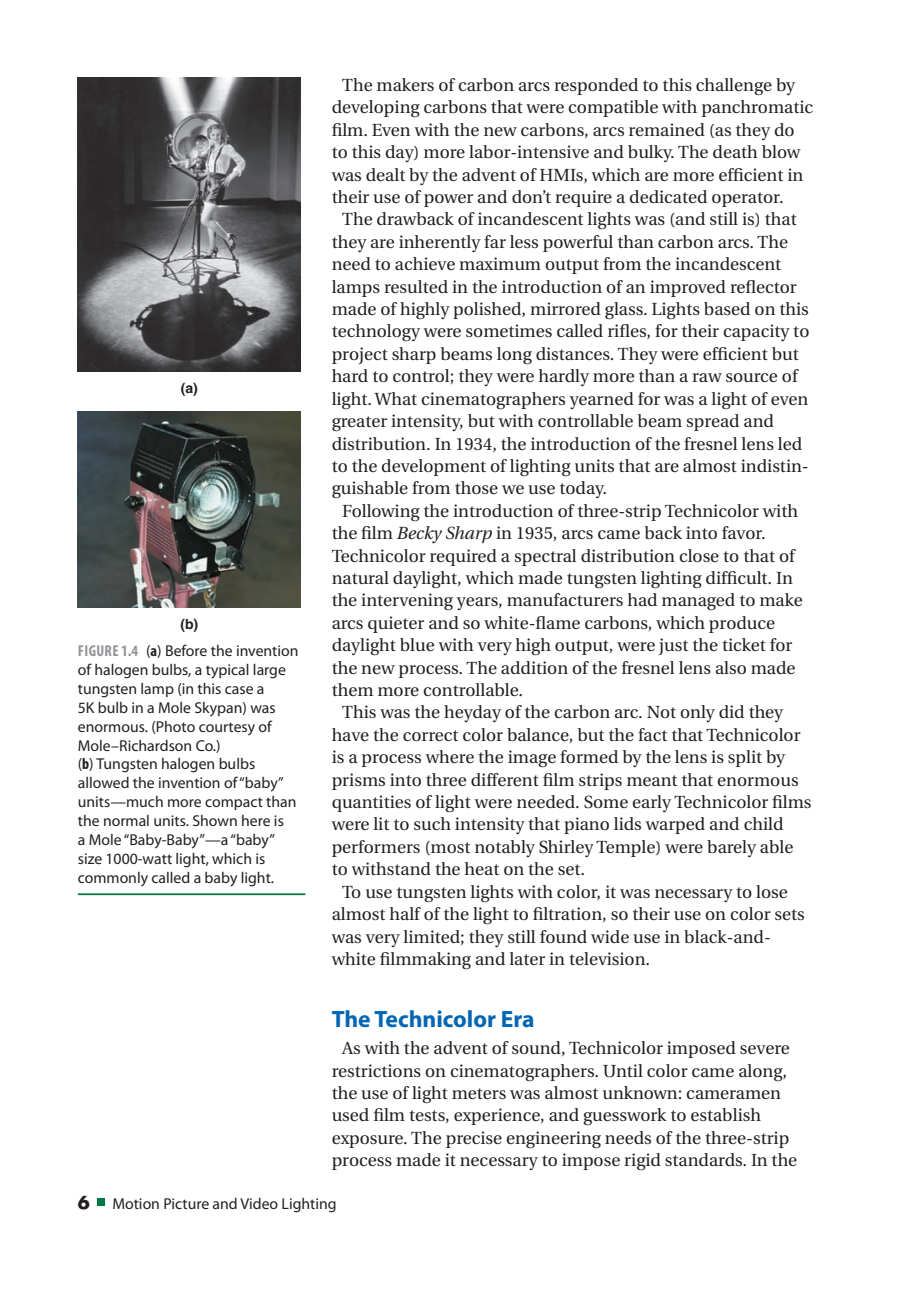
<style>
.page{position:relative;width:912px;height:1290px;background:#fff}
.page>*{position:absolute;margin:0;border:0;box-sizing:border-box;transform-origin:0 0}
.t1{font:700 23.62px "Myriad Pro";color:#0166b3}
.t2{font:17.5px/22.4px "Utopia";color:#231f20}
.t3{font:700 17.5px "Futura";color:#231f20}
.t4{font:15.75px/18.9px "Myriad Pro";color:#231f20}
.t5{font:700 14px "Helvetica";color:#231f20}
.s1{font-weight:700;font-stretch:condensed;color:#939598}
.s2{font-weight:700;font-stretch:condensed}
.s3{font-style:italic}
</style>
<div class="page">
<div style="left:98px;top:1198px;width:7px;height:7px;background:#007843"></div>
<img style="left:78px;top:78px;width:223px;height:294px">
<img style="left:78px;top:411px;width:223px;height:196px">
<hr style="left:78px;top:893px;width:227px;height:2px;background:#007843">
<p class="t5" style="left:181px;top:383px;width:19px">(a)</p>
<p class="t5" style="left:180px;top:618px;width:19px">(b)</p>
<p class="t4" style="left:78px;top:642px;width:222px"><span class="s1">FIGURE 1.4</span> (<span class="s2">a</span>) Before the invention of halogen bulbs, a typical large tungsten lamp (in this case a<br>5K bulb in a Mole Skypan) was enormous. (Photo courtesy of<br>Mole–Richardson Co.)<br>(<span class="s2">b</span>) Tungsten halogen bulbs allowed the invention of “baby” units—much more compact than the normal units. Shown here is<br>a Mole “Baby-Baby”—a “baby” size 1000-watt light, which is commonly called a baby light.</p>
<p class="t2" style="left:342px;top:75px;width:454px">The makers of carbon arcs responded to this challenge by</p>
<p class="t2" style="left:332px;top:98px;width:483px">developing carbons that were compatible with panchromatic</p>
<p class="t2" style="left:332px;top:120px;width:464px">film. Even with the new carbons, arcs remained (as they do</p>
<p class="t2" style="left:332px;top:143px;width:470px">to this day) more labor-intensive and bulky. The death blow</p>
<p class="t2" style="left:332px;top:165px;width:473px">was dealt by the advent of HMIs, which are more efficient in</p>
<p class="t2" style="left:332px;top:187px;width:453px">their use of power and don’t require a dedicated operator.</p>
<p class="t2" style="left:342px;top:210px;width:456px">The drawback of incandescent lights was (and still is) that</p>
<p class="t2" style="left:332px;top:232px;width:458px">they are inherently far less powerful than carbon arcs. The</p>
<p class="t2" style="left:332px;top:255px;width:451px">need to achieve maximum output from the incandescent</p>
<p class="t2" style="left:332px;top:277px;width:466px">lamps resulted in the introduction of an improved reflector</p>
<p class="t2" style="left:332px;top:299px;width:478px">made of highly polished, mirrored glass. Lights based on this</p>
<p class="t2" style="left:332px;top:322px;width:479px">technology were sometimes called rifles, for their capacity to</p>
<p class="t2" style="left:332px;top:344px;width:468px">project sharp beams long distances. They were efficient but</p>
<p class="t2" style="left:332px;top:367px;width:467px">hard to control; they were hardly more than a raw source of</p>
<p class="t2" style="left:332px;top:389px;width:478px">light. What cinematographers yearned for was a light of even</p>
<p class="t2" style="left:332px;top:411px;width:444px">greater intensity, but with controllable beam spread and</p>
<p class="t2" style="left:332px;top:434px;width:472px">distribution. In 1934, the introduction of the fresnel lens led</p>
<p class="t2" style="left:332px;top:456px;width:478px">to the development of lighting units that are almost indistin-</p>
<p class="t2" style="left:332px;top:479px;width:277px">guishable from those we use today.</p>
<p class="t2" style="left:342px;top:501px;width:457px">Following the introduction of three-strip Technicolor with</p>
<p class="t2" style="left:332px;top:523px;width:435px">the film <span class="s3">Becky Sharp</span> in 1935, arcs came back into favor.</p>
<p class="t2" style="left:332px;top:546px;width:464px">Technicolor required a spectral distribution close to that of</p>
<p class="t2" style="left:332px;top:568px;width:462px">natural daylight, which made tungsten lighting difficult. In</p>
<p class="t2" style="left:332px;top:591px;width:473px">the intervening years, manufacturers had managed to make</p>
<p class="t2" style="left:332px;top:613px;width:445px">arcs quieter and so white-flame carbons, which produce</p>
<p class="t2" style="left:332px;top:635px;width:462px">daylight blue with very high output, were just the ticket for</p>
<p class="t2" style="left:332px;top:658px;width:465px">the new process. The addition of the fresnel lens also made</p>
<p class="t2" style="left:332px;top:680px;width:193px">them more controllable.</p>
<p class="t2" style="left:342px;top:703px;width:442px">This was the heyday of the carbon arc. Not only did they</p>
<p class="t2" style="left:332px;top:725px;width:470px">have the correct color balance, but the fact that Technicolor</p>
<p class="t2" style="left:332px;top:747px;width:455px">is a process where the image formed by the lens is split by</p>
<p class="t2" style="left:332px;top:770px;width:468px">prisms into three different film strips meant that enormous</p>
<p class="t2" style="left:332px;top:792px;width:481px">quantities of light were needed. Some early Technicolor films</p>
<p class="t2" style="left:332px;top:815px;width:453px">were lit to such intensity that piano lids warped and child</p>
<p class="t2" style="left:332px;top:837px;width:463px">performers (most notably Shirley Temple) were barely able</p>
<p class="t2" style="left:332px;top:859px;width:255px">to withstand the heat on the set.</p>
<p class="t2" style="left:342px;top:882px;width:447px">To use tungsten lights with color, it was necessary to lose</p>
<p class="t2" style="left:332px;top:904px;width:474px">almost half of the light to filtration, so their use on color sets</p>
<p class="t2" style="left:332px;top:927px;width:440px">was very limited; they still found wide use in black-and-</p>
<p class="t2" style="left:332px;top:949px;width:320px">white filmmaking and later in television.</p>
<h1 class="t1" style="left:332px;top:1009px;width:204px">The Technicolor Era</h1>
<p class="t2" style="left:332px;top:1038px;width:467px;text-indent:10px">As with the advent of sound, Technicolor imposed severe restrictions on cinematographers. Until color came along, the use of light meters was almost unknown: cameramen used film tests, experience, and guesswork to establish exposure. The precise engineering needs of the three-strip process made it necessary to impose rigid standards. In the</p>
<p class="t3" style="left:78px;top:1194px;width:14px">6</p>
<p class="t4" style="left:112px;top:1195px;width:226px">Motion Picture and Video Lighting</p>
</div>
